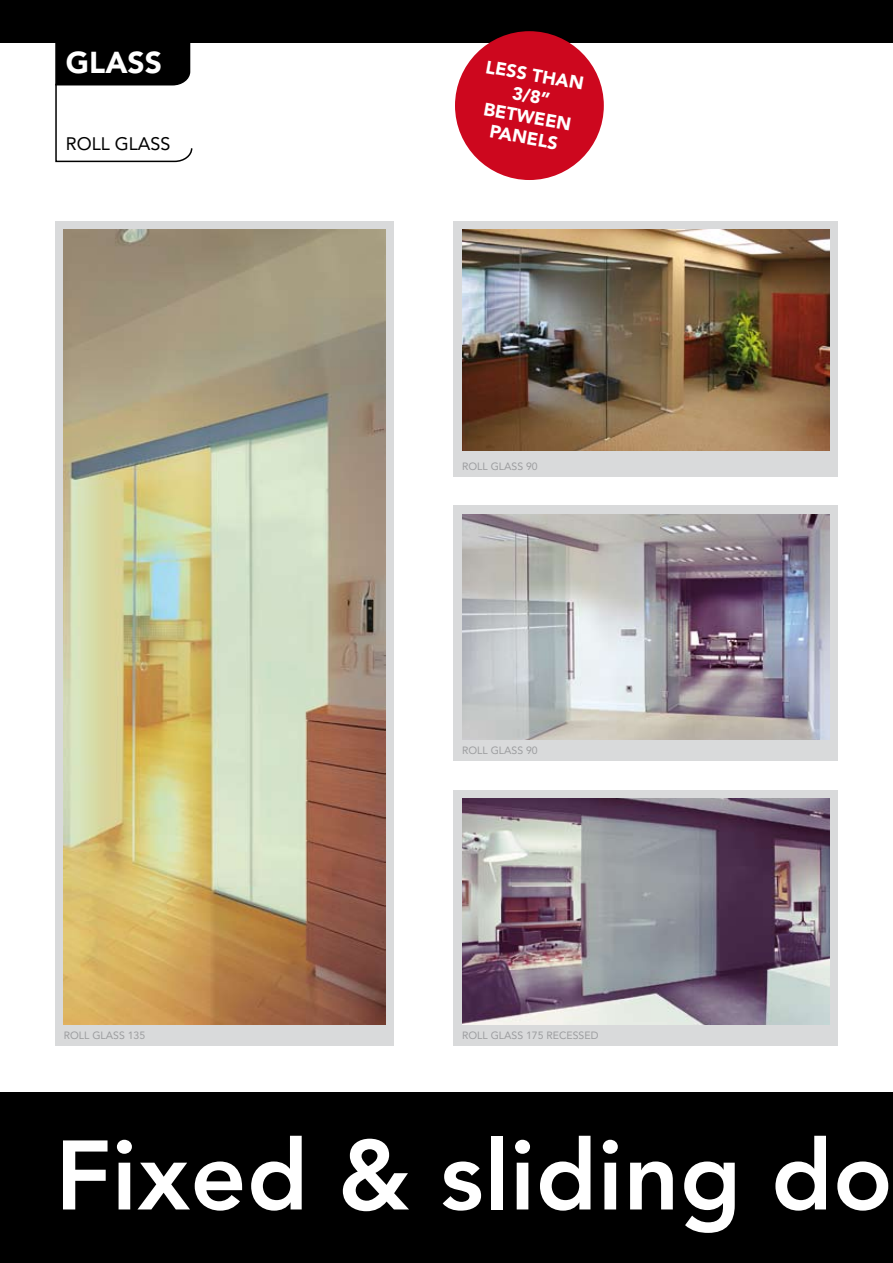
<style>
.page{position:relative;width:893px;height:1263px;background:#fff}
.page>*{position:absolute;margin:0;border:0;box-sizing:border-box;transform-origin:0 0}
.t1{font:800 97.5px "Avenir LT Std";letter-spacing:.005em;color:#fff}
.t2{font:900 30px "Avenir LT Std";color:#fff}
.t3{font:900 18px/21px "Avenir LT Std";color:#fff;text-align:center}
.t4{font:18px "Avenir LT Std";color:#000}
.t5{font:10.5px "Avenir LT Std";color:#9c9d9f}
</style>
<div class="page">
<div style="left:0;top:0;width:893px;height:43px;background:#000"></div>
<div style="left:0;top:1093px;width:893px;height:170px;background:#000"></div>
<svg style="left:55px;top:43px;width:138px;height:120px"></svg>
<div style="left:455px;top:31px;width:149px;height:149px;background:#cd071e;border-radius:50%"></div>
<svg style="left:55px;top:221px;width:339px;height:824px;background:#d6d5d2"></svg>
<img style="left:64px;top:230px;width:322px;height:794px">
<div style="left:64px;top:1025px;width:322px;height:20px;background:#d9dadb"></div>
<div style="left:454px;top:221px;width:384px;height:255px;background:#d9dadb"></div>
<img style="left:462px;top:230px;width:367px;height:221px">
<div style="left:454px;top:506px;width:384px;height:255px;background:#d9dadb"></div>
<img style="left:462px;top:514px;width:367px;height:225px">
<div style="left:454px;top:790px;width:384px;height:255px;background:#d9dadb"></div>
<img style="left:462px;top:799px;width:367px;height:225px">
<h2 class="t2" style="left:66px;top:44px;width:98px">GLASS</h2>
<h3 class="t4" style="left:66px;top:134px;width:106px">ROLL GLASS</h3>
<p class="t5" style="left:64px;top:1029px;width:83px">ROLL GLASS 135</p>
<h3 class="t3" style="left:488px;top:56px;width:101px;rotate:10deg">LESS THAN<br>3/8”<br>BETWEEN<br>PANELS</h3>
<p class="t5" style="left:462px;top:460px;width:77px">ROLL GLASS 90</p>
<p class="t5" style="left:462px;top:745px;width:77px">ROLL GLASS 90</p>
<p class="t5" style="left:462px;top:1029px;width:138px">ROLL GLASS 175 RECESSED</p>
<h1 class="t1" style="left:55px;top:1118px;width:839px">Fixed &amp; sliding do</h1>
</div>
